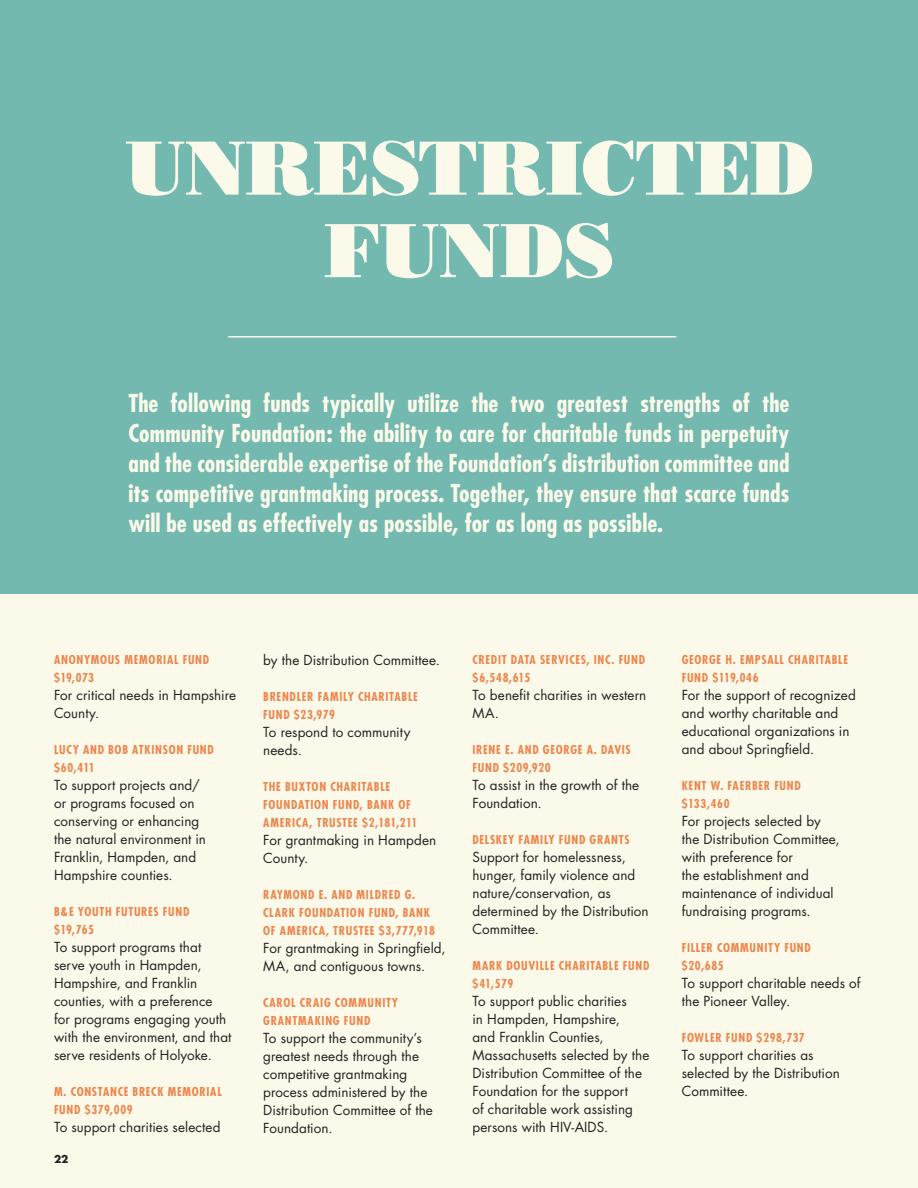
<style>
.page{position:relative;width:918px;height:1188px;background:#fbfaea}
.page>*{position:absolute;margin:0;border:0;box-sizing:border-box;transform-origin:0 0}
.t1{font:76.5px "Bodoni Poster";color:#fbfaea}
.t2{font:700 condensed 24px/30px "Futura";color:#fbfaea;text-align:justify}
.list_name{font:13.5px/18px "Futura";letter-spacing:.005em;color:#231f20}
.list_heading{font:13.5px/18px "Futura";letter-spacing:.005em;color:#231f20}
.list_heading-2{font:700 condensed 12px/18px "Futura";letter-spacing:.06em;color:#ed874e}
.t3{font:700 10.5px "Futura";color:#231f20}
</style>
<div class="page">
<div style="left:0;top:0;width:918px;height:594px;background:#74b9af"></div>
<hr style="left:228px;top:336px;width:448px;height:2px;background:#fbfaea">
<p class="t1" style="left:126px;top:121px;width:690px">UNRESTRICTED</p>
<p class="t1" style="left:325px;top:203px;width:291px">FUNDS</p>
<p class="t2" style="left:129px;top:388px;width:663px">The following funds typically utilize the two greatest strengths of the Community Foundation: the ability to care for charitable funds in perpetuity and the considerable expertise of the Foundation’s distribution committee and its competitive grantmaking process. Together, they ensure that scarce funds will be used as effectively as possible, for as long as possible.</p>
<p class="list_heading-2" style="left:54px;top:651px;width:157px">ANONYMOUS MEMORIAL FUND</p>
<p class="list_heading-2" style="left:54px;top:669px;width:42px">$19,073</p>
<p class="list_name" style="left:54px;top:686px;width:184px">For critical needs in Hampshire<br>County.</p>
<p class="list_heading-2" style="left:54px;top:741px;width:161px">LUCY AND BOB ATKINSON FUND</p>
<p class="list_heading-2" style="left:54px;top:759px;width:42px">$60,411</p>
<p class="list_name" style="left:54px;top:776px;width:154px">To support projects and/ or programs focused on conserving or enhancing the natural environment in<br>Franklin, Hampden, and<br>Hampshire counties.</p>
<p class="list_heading-2" style="left:54px;top:903px;width:137px">B&amp;E YOUTH FUTURES FUND</p>
<p class="list_heading-2" style="left:54px;top:921px;width:41px">$19,765</p>
<p class="list_name" style="left:54px;top:938px;width:179px">To support programs that serve youth in Hampden,<br>Hampshire, and Franklin counties, with a preference for programs engaging youth with the environment, and that serve residents of Holyoke.</p>
<p class="list_heading-2" style="left:54px;top:1083px;width:169px">M. CONSTANCE BRECK MEMORIAL<br>FUND $379,009</p>
<p class="list_name" style="left:54px;top:1118px;width:168px">To support charities selected</p>
<p class="t3" style="left:54px;top:1151px;width:16px">22</p>
<p class="list_name" style="left:263px;top:651px;width:178px">by the Distribution Committee.</p>
<p class="list_heading-2" style="left:263px;top:688px;width:156px">BRENDLER FAMILY CHARITABLE<br>FUND $23,979</p>
<p class="list_name" style="left:263px;top:723px;width:149px">To respond to community needs.</p>
<p class="list_heading-2" style="left:263px;top:778px;width:156px">THE BUXTON CHARITABLE<br>FOUNDATION FUND, BANK OF<br>AMERICA, TRUSTEE $2,181,211</p>
<p class="list_name" style="left:263px;top:831px;width:175px">For grantmaking in Hampden<br>County.</p>
<p class="list_heading-2" style="left:263px;top:886px;width:173px">RAYMOND E. AND MILDRED G.<br>CLARK FOUNDATION FUND, BANK<br>OF AMERICA, TRUSTEE $3,777,918</p>
<p class="list_name" style="left:263px;top:939px;width:184px">For grantmaking in Springfield,<br>MA, and contiguous towns.</p>
<p class="list_heading-2" style="left:263px;top:994px;width:136px">CAROL CRAIG COMMUNITY<br>GRANTMAKING FUND</p>
<p class="list_name" style="left:263px;top:1029px;width:171px">To support the community’s greatest needs through the competitive grantmaking process administered by the<br>Distribution Committee of the<br>Foundation.</p>
<p class="list_heading-2" style="left:472px;top:651px;width:174px">CREDIT DATA SERVICES, INC. FUND $6,548,615</p>
<p class="list_name" style="left:472px;top:686px;width:175px">To benefit charities in western<br>MA.</p>
<p class="list_heading-2" style="left:472px;top:741px;width:160px">IRENE E. AND GEORGE A. DAVIS<br>FUND $209,920</p>
<p class="list_name" style="left:472px;top:776px;width:168px">To assist in the growth of the<br>Foundation.</p>
<p class="list_heading-2" style="left:472px;top:831px;width:159px">DELSKEY FAMILY FUND GRANTS</p>
<p class="list_heading" style="left:472px;top:848px;width:178px">Support for homelessness, hunger, family violence and nature/conservation, as determined by the Distribution<br>Committee.</p>
<p class="list_heading-2" style="left:472px;top:957px;width:178px">MARK DOUVILLE CHARITABLE FUND $41,579</p>
<p class="list_name" style="left:472px;top:992px;width:178px">To support public charities<br>in Hampden, Hampshire,<br>and Franklin Counties,<br>Massachusetts selected by the<br>Distribution Committee of the<br>Foundation for the support<br>of charitable work assisting persons with HIV-AIDS.</p>
<p class="list_heading-2" style="left:682px;top:651px;width:168px">GEORGE H. EMPSALL CHARITABLE<br>FUND $119,046</p>
<p class="list_name" style="left:682px;top:686px;width:176px">For the support of recognized and worthy charitable and educational organizations in and about Springfield.</p>
<p class="list_heading-2" style="left:682px;top:777px;width:121px">KENT W. FAERBER FUND $133,460</p>
<p class="list_name" style="left:682px;top:812px;width:160px">For projects selected by the Distribution Committee, with preference for<br>the establishment and maintenance of individual fundraising programs.</p>
<p class="list_heading-2" style="left:682px;top:939px;width:131px">FILLER COMMUNITY FUND</p>
<p class="list_heading-2" style="left:682px;top:957px;width:44px">$20,685</p>
<p class="list_name" style="left:682px;top:974px;width:180px">To support charitable needs of the Pioneer Valley.</p>
<p class="list_heading-2" style="left:682px;top:1029px;width:125px">FOWLER FUND $298,737</p>
<p class="list_name" style="left:682px;top:1046px;width:160px">To support charities as selected by the Distribution<br>Committee.</p>
</div>
